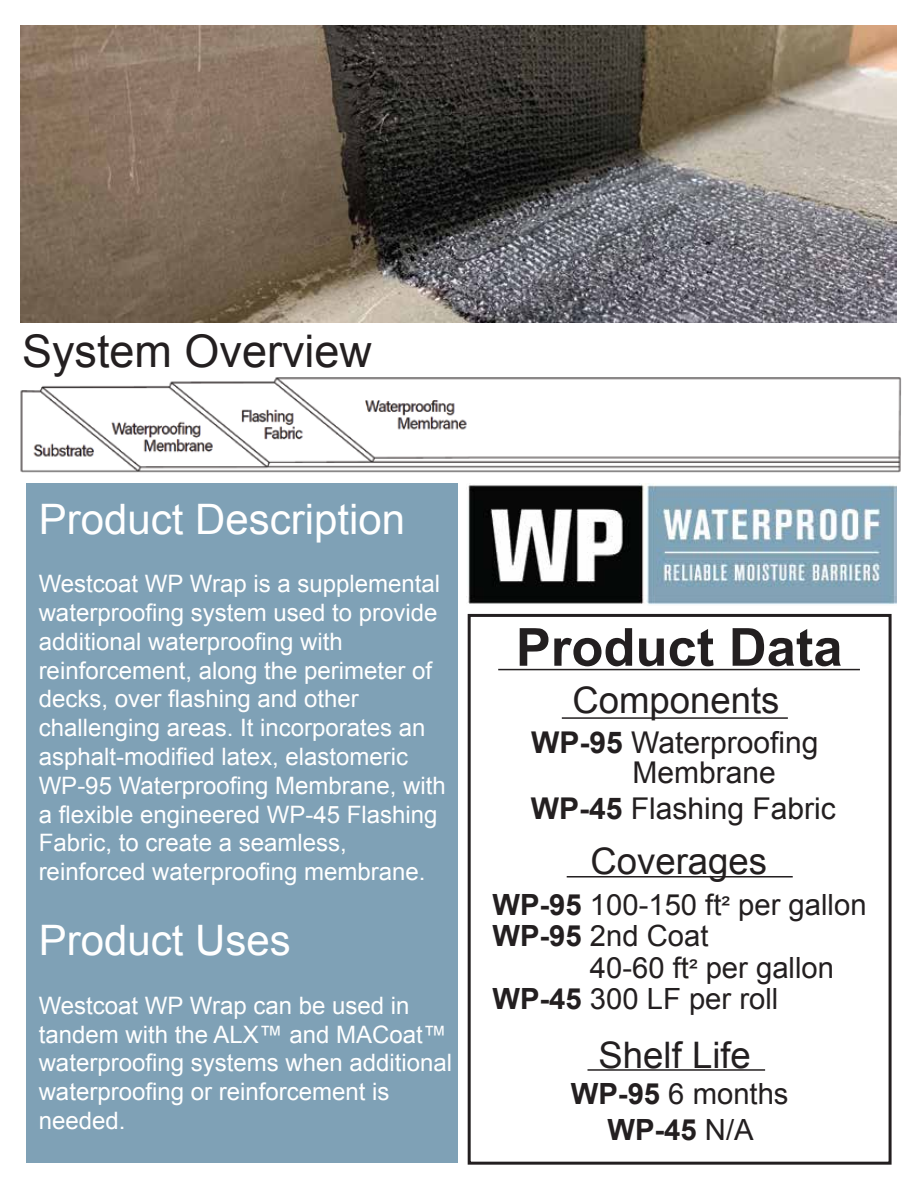
<style>
.page{position:relative;width:918px;height:1188px;background:#fff}
.page>*{position:absolute;margin:0;border:0;box-sizing:border-box;transform-origin:0 0}
.t1{font:700 52.5px "Arial";color:#231f20}
.t2{font:45px "Arial";color:#231f20}
.t3{font:42px "Arial";color:#fff}
.t4{font:36.6px "Arial";color:#231f20}
.t5{font:30px/30px "Arial";color:#231f20}
.t6{font:29.25px/31.5px "Arial";color:#231f20}
.t7{font:700 29.25px/35.1px "Arial";color:#231f20;text-align:center}
.t8{font:24px/28.8px "Arial";color:#fff}
.s1{font-weight:700}
.s2{font-size:25.5px}
.s3{font-weight:400}
</style>
<div class="page">
<div style="left:26px;top:483px;width:431px;height:680px;background:#7fa1b6"></div>
<div style="left:468px;top:614px;width:424px;height:551px;border:3px solid #231f20"></div>
<hr style="left:562px;top:717px;width:226px;height:2px;background:#231f20">
<hr style="left:498px;top:669px;width:362px;height:1px;background:#231f20">
<hr style="left:567px;top:876px;width:226px;height:2px;background:#231f20">
<hr style="left:588px;top:1069px;width:177px;height:2px;background:#231f20">
<img style="left:468px;top:483px;width:429px;height:122px">
<img style="left:20px;top:26px;width:877px;height:296px">
<img style="left:20px;top:377px;width:882px;height:96px">
<h2 class="t2" style="left:22px;top:321px;width:352px">System Overview</h2>
<h3 class="t3" style="left:39px;top:491px;width:368px">Product Description</h3>
<p class="t8" style="left:39px;top:570px;width:409px">Westcoat WP Wrap is a supplemental waterproofing system used to provide additional waterproofing with reinforcement, along the perimeter of decks, over flashing and other challenging areas. It incorporates an asphalt-modified latex, elastomeric WP-95 Waterproofing Membrane, with a flexible engineered WP-45 Flashing Fabric, to create a seamless, reinforced waterproofing membrane.</p>
<h3 class="t3" style="left:39px;top:913px;width:254px">Product Uses</h3>
<p class="t8" style="left:39px;top:991px;width:415px">Westcoat WP Wrap can be used in tandem with the ALX™ and MACoat™ waterproofing systems when additional waterproofing or reinforcement is needed.</p>
<h1 class="t1" style="left:516px;top:613px;width:328px">Product Data</h1>
<h3 class="t4" style="left:572px;top:677px;width:209px">Components</h3>
<p class="t5" style="left:633px;top:728px;width:188px;text-indent:-101px"><span class="s1">WP-95</span> Waterproofing<br>Membrane</p>
<p class="t5" style="left:531px;top:794px;width:307px"><span class="s1">WP-45</span> Flashing Fabric</p>
<h3 class="t4" style="left:590px;top:837px;width:178px">Coverages</h3>
<p class="t6" style="left:492px;top:889px;width:376px"><span class="s1">WP-95</span> 100-150 ft<span class="s2">²</span> per gallon<br><span class="s1">WP-95</span> 2nd Coat</p>
<p class="t6" style="left:492px;top:952px;width:343px;text-indent:98px">40-60 ft<span class="s2">²</span> per gallon<br><span class="s1">WP-45</span> 300 LF per roll</p>
<h3 class="t4" style="left:599px;top:1031px;width:154px">Shelf Life</h3>
<p class="t7" style="left:571px;top:1078px;width:219px">WP-95 <span class="s3">6 months<br></span>WP-45 <span class="s3">N/A</span></p>
</div>
